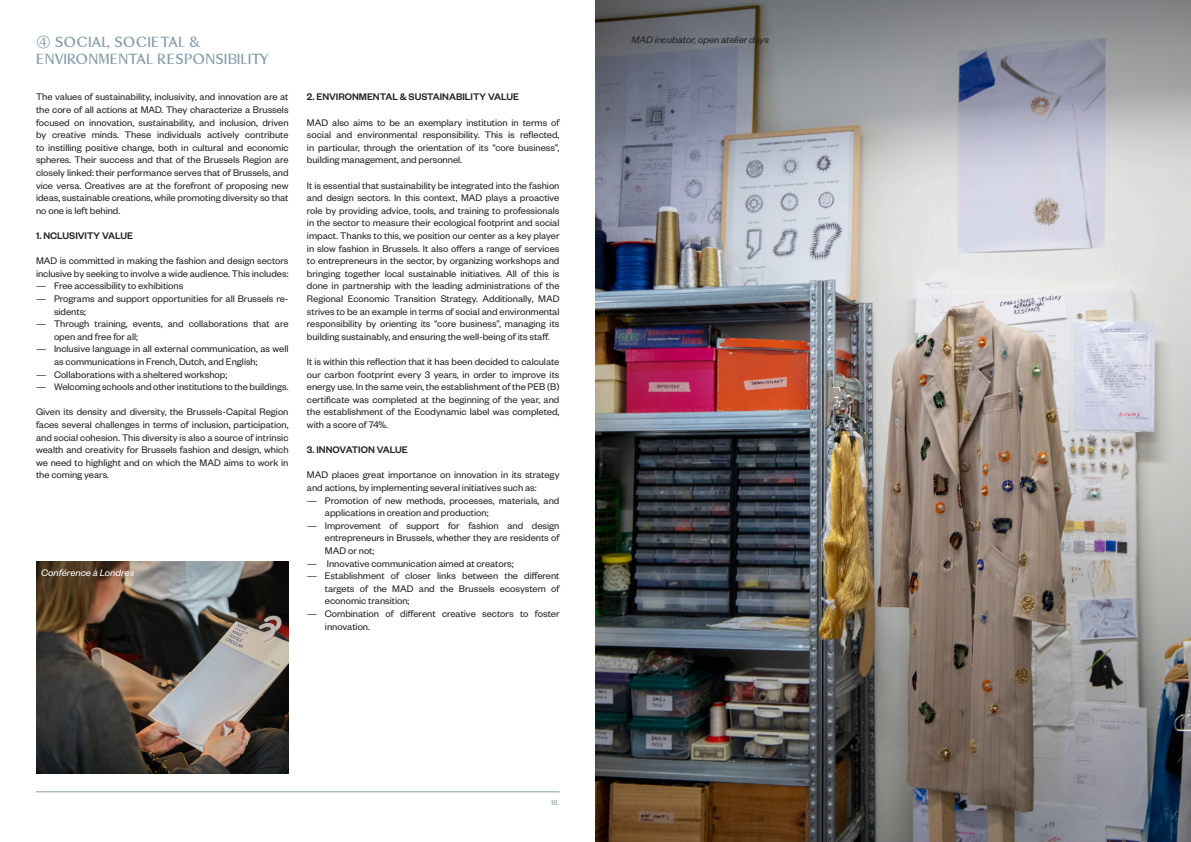
<style>
.page{position:relative;width:1191px;height:842px;background:#fff}
.page>*{position:absolute;margin:0;border:0;box-sizing:border-box;transform-origin:0 0}
.t1{font:13px "Ulrich";letter-spacing:-.01em;color:#859daa}
.t2{font:13px "Ulrich";letter-spacing:.01em;color:#859daa}
.t3{font:10.5px/12.6px "Founders Grotesk";color:#231f20;text-align:justify}
.t4{font:500 10.5px "Founders Grotesk";color:#231f20}
.t5{font:italic 10.5px "Founders Grotesk";color:#231f20}
.t6{font:italic 10.5px "Founders Grotesk";color:#fff}
.t7{font:8px "Founders Grotesk";color:#859daa}
</style>
<div class="page">
<hr style="left:36px;top:792px;width:523px;height:1px;background:#859daa">
<img style="left:36px;top:561px;width:252px;height:212px">
<img style="left:595px;top:0;width:596px;height:842px">
<p class="t2" style="left:36px;top:33px;width:166px">4 SOCIAL, SOCIETAL &amp;</p>
<p class="t1" style="left:36px;top:49px;width:235px">ENVIRONMENTAL RESPONSIBILITY</p>
<p class="t3" style="left:36px;top:90px;width:254px">The values of sustainability, inclusivity, and innovation are at the core of all actions at MAD. They characterize a Brussels focused on innovation, sustainability, and inclusion, driven by creative minds. These individuals actively contribute to instilling positive change, both in cultural and economic spheres. Their success and that of the Brussels Region are closely linked: their performance serves that of Brussels, and vice versa. Creatives are at the forefront of proposing new ideas, sustainable creations, while promoting diversity so that no one is left behind.</p>
<p class="t4" style="left:36px;top:229px;width:99px">1. NCLUSIVITY VALUE</p>
<p class="t3" style="left:36px;top:254px;width:254px">MAD is committed in making the fashion and design sectors inclusive by seeking to involve a wide audience. This includes:</p>
<p class="t3" style="left:36px;top:279px;width:149px">— Free accessibility to exhibitions</p>
<p class="t3" style="left:54px;top:292px;width:236px;text-indent:-18px">— Programs and support opportunities for all Brussels re&shy;sidents;</p>
<p class="t3" style="left:54px;top:317px;width:236px;text-indent:-18px">— Through training, events, and collaborations that are open and free for all;</p>
<p class="t3" style="left:54px;top:342px;width:236px;text-indent:-18px">— Inclusive language in all external communication, as well as communications in French, Dutch, and English;</p>
<p class="t3" style="left:36px;top:367px;width:193px">— Collaborations with a sheltered workshop;</p>
<p class="t3" style="left:36px;top:380px;width:254px">— Welcoming schools and other institutions to the buildings.</p>
<p class="t3" style="left:36px;top:405px;width:254px">Given its density and diversity, the Brussels-Capital Region faces several challenges in terms of inclusion, participation, and social cohesion. This diversity is also a source of intrinsic wealth and creativity for Brussels fashion and design, which we need to highlight and on which the MAD aims to work in the coming years.</p>
<p class="t6" style="left:41px;top:566px;width:95px">Conférence à Londres</p>
<p class="t4" style="left:307px;top:90px;width:214px">2. ENVIRONMENTAL &amp; SUSTAINABILITY VALUE</p>
<p class="t3" style="left:307px;top:115px;width:254px">MAD also aims to be an exemplary institution in terms of social and environmental responsibility. This is reflected, in particular, through the orientation of its “core business”, building management, and personnel.</p>
<p class="t3" style="left:307px;top:178px;width:254px">It is essential that sustainability be integrated into the fashion and design sectors. In this context, MAD plays a proactive role by providing advice, tools, and training to professionals in the sector to measure their ecological footprint and social impact. Thanks to this, we position our center as a key player in slow fashion in Brussels. It also offers a range of services to entrepreneurs in the sector, by organizing workshops and bringing together local sustainable initiatives. All of this is done in partnership with the leading administrations of the Regional Economic Transition Strategy. Additionally, MAD strives to be an example in terms of social and environmental responsibility by orienting its “core business”, managing its building sustainably, and ensuring the well-being of its staff.</p>
<p class="t3" style="left:307px;top:355px;width:254px">It is within this reflection that it has been decided to calculate our carbon footprint every 3 years, in order to improve its energy use. In the same vein, the establishment of the PEB (B) certificate was completed at the beginning of the year, and the establishment of the Ecodynamic label was completed, with a score of 74%.</p>
<p class="t4" style="left:307px;top:443px;width:102px">3. INNOVATION VALUE</p>
<p class="t3" style="left:307px;top:468px;width:254px">MAD places great importance on innovation in its strategy and actions, by implementing several initiatives such as:</p>
<p class="t3" style="left:325px;top:493px;width:236px;text-indent:-18px">— Promotion of new methods, processes, materials, and applications in creation and production;</p>
<p class="t3" style="left:325px;top:519px;width:236px;text-indent:-18px">— Improvement of support for fashion and design entrepreneurs in Brussels, whether they are residents of MAD or not;</p>
<p class="t3" style="left:307px;top:556px;width:208px">— Innovative communication aimed at creators;</p>
<p class="t3" style="left:325px;top:569px;width:236px;text-indent:-18px">— Establishment of closer links between the different targets of the MAD and the Brussels ecosystem of economic transition;</p>
<p class="t3" style="left:325px;top:607px;width:236px;text-indent:-18px">— Combination of different creative sectors to foster innovation.</p>
<p class="t7" style="left:551px;top:798px;width:9px">18.</p>
<p class="t5" style="left:631px;top:33px;width:139px">MAD incubator, open atelier days</p>
</div>
